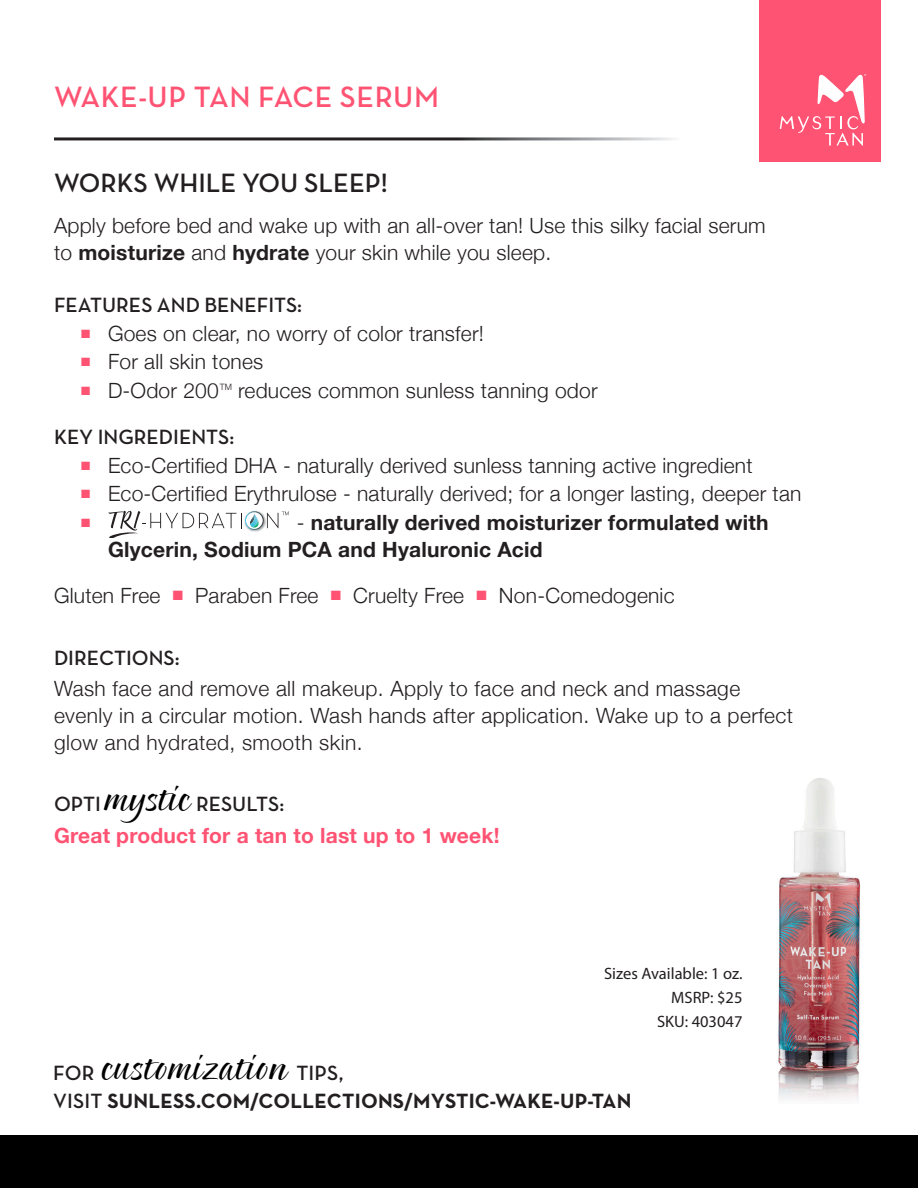
<style>
.page{position:relative;width:918px;height:1188px;background:#fff}
.page>*{position:absolute;margin:0;border:0;box-sizing:border-box;transform-origin:0 0}
.t1{font:34.5px "Pointed Brush";letter-spacing:.01em;color:#000}
.t2{font:30px "Neutra Text Demi SC";letter-spacing:.02em;color:#ff5373}
.t3{font:27px "Neutra Text Demi SC";color:#231f20}
.t4{font:300 21px/27px "Helvetica Neue";letter-spacing:.01em;color:#231f20}
.t5{font:700 21px/27px "Helvetica Neue";letter-spacing:.01em;color:#231f20}
.t6{font:21px "Neutra Text Demi SC";color:#231f20}
.t7{font:21px "Neutra Text Bold SC";letter-spacing:.01em;color:#231f20}
.t8{font:700 21px "Helvetica Neue";letter-spacing:.01em;color:#ff5373}
.t9{font:16.5px/24px "Myriad Pro";color:#231f20;text-align:right}
.t10{font:12px "Zapf Dingbats ITC";color:#ff5373}
.t11{font:300 8.7px "Helvetica Neue";color:#231f20}
.s1{font-weight:700}
.s2{color:#ff5373}
.s3{font-weight:300}
.s4{font-family:"Pointed Brush";font-size:34.5px;color:#000}
.s5{font-family:"Neutra Text Demi SC";font-size:21px;color:#231f20}
.s6{font-family:"Neutra Text Demi SC"}
</style>
<div class="page">
<img style="left:778px;top:778px;width:82px;height:322px">
<div style="left:759px;top:0;width:121px;height:161px;background:#ff5373"></div>
<svg style="left:780px;top:74px;width:86px;height:72px"></svg>
<svg style="left:109px;top:511px;width:180px;height:27px"></svg>
<div style="left:0;top:1136px;width:918px;height:52px;background:#000"></div>
<p class="t2" style="left:54px;top:78px;width:386px">WAKE-UP TAN FACE SERUM</p>
<p class="t3" style="left:54px;top:166px;width:336px">WORKS WHILE YOU SLEEP!</p>
<p class="t4" style="left:54px;top:210px;width:713px">Apply before bed and wake up with an all-over tan! Use this silky facial serum to <span class="s1">moisturize</span> and <span class="s1">hydrate</span> your skin while you sleep.</p>
<p class="t6" style="left:54px;top:292px;width:250px">FEATURES AND BENEFITS:</p>
<p class="t4" style="left:81px;top:318px;width:404px"><span class="s2">■</span> Goes on clear, no worry of color transfer!</p>
<p class="t4" style="left:81px;top:346px;width:184px"><span class="s2">■</span> For all skin tones</p>
<p class="t4" style="left:81px;top:375px;width:139px"><span class="s2">■</span> D-Odor 200</p>
<p class="t11" style="left:220px;top:379px;width:14px">TM</p>
<p class="t4" style="left:238px;top:375px;width:361px">reduces common sunless tanning odor</p>
<p class="t6" style="left:54px;top:424px;width:182px">KEY INGREDIENTS:</p>
<p class="t4" style="left:81px;top:450px;width:673px"><span class="s2">■</span> Eco-Certified DHA - naturally derived sunless tanning active ingredient</p>
<p class="t4" style="left:81px;top:478px;width:722px"><span class="s2">■</span> Eco-Certified Erythrulose - naturally derived; for a longer lasting, deeper tan</p>
<p class="t10" style="left:81px;top:517px;width:11px">■</p>
<p class="t5" style="left:108px;top:509px;width:662px;text-indent:189px"><span class="s3">-</span> naturally derived moisturizer formulated with<br>Glycerin, Sodium PCA and Hyaluronic Acid</p>
<p class="t4" style="left:54px;top:580px;width:622px">Gluten Free <span class="s2">■</span> Paraben Free <span class="s2">■</span> Cruelty Free <span class="s2">■</span> Non-Comedogenic</p>
<p class="t6" style="left:54px;top:644px;width:127px">DIRECTIONS:</p>
<p class="t4" style="left:54px;top:673px;width:741px">Wash face and remove all makeup. Apply to face and neck and massage evenly in a circular motion. Wash hands after application. Wake up to a perfect glow and hydrated, smooth skin.</p>
<p class="t6" style="left:54px;top:791px;width:232px">OPTI <span class="s4">mystic</span> RESULTS:</p>
<p class="t8" style="left:54px;top:819px;width:447px">Great product for a tan to last up to 1 week!</p>
<p class="t9" style="left:604px;top:961px;width:140px">Sizes Available: 1 oz.<br>MSRP: $25<br>SKU: 403047</p>
<p class="t1" style="left:53px;top:1047px;width:292px"><span class="s5">FOR</span> customization <span class="s5">TIPS,</span></p>
<p class="t7" style="left:53px;top:1088px;width:580px"><span class="s6">VISIT</span> SUNLESS.COM/COLLECTIONS/MYSTIC-WAKE-UP-TAN</p>
</div>
